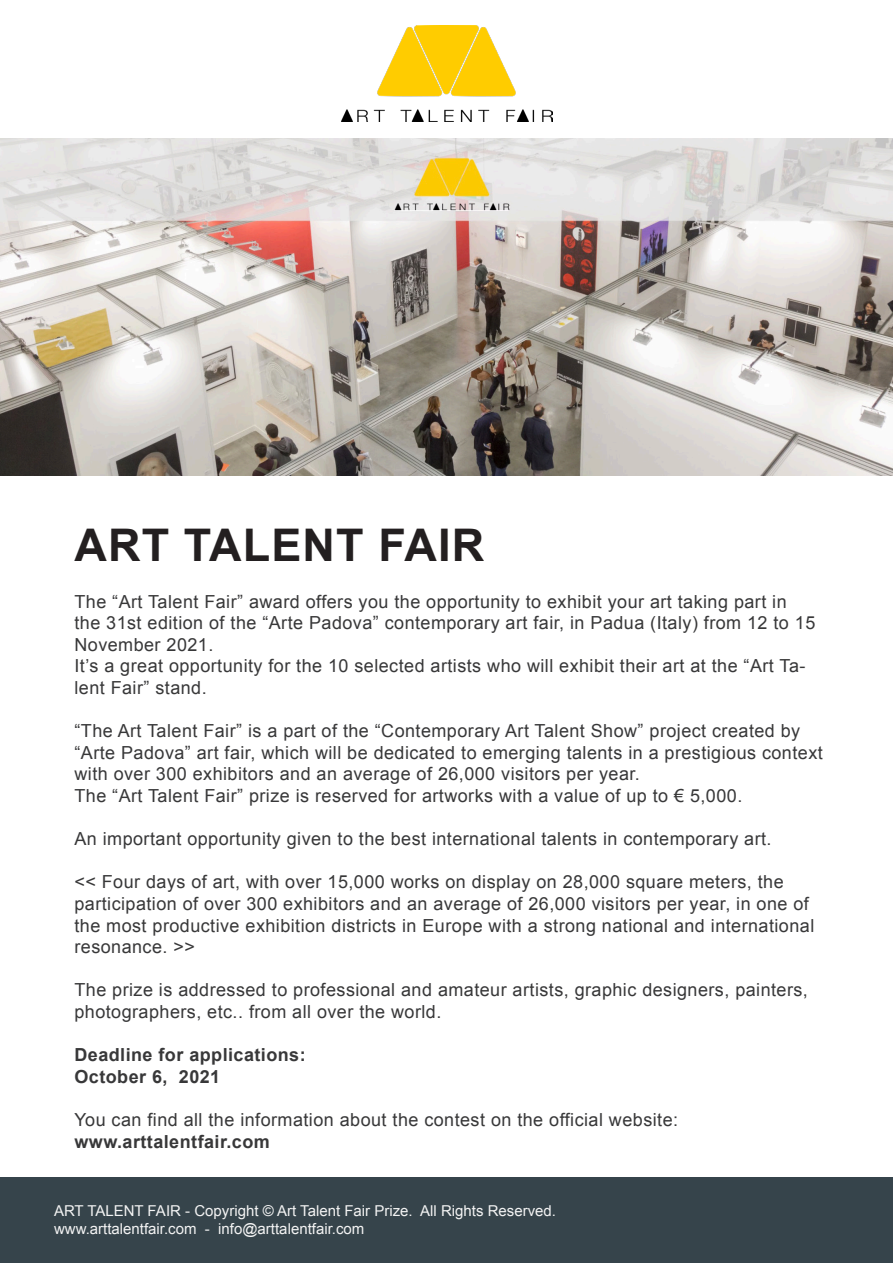
<style>
.page{position:relative;width:893px;height:1263px;background:#fff}
.page>*{position:absolute;margin:0;border:0;box-sizing:border-box;transform-origin:0 0}
.t1{font:700 45px "Arial";letter-spacing:.025em;color:#231f20}
.t2{font:18px/21.6px "Arial";letter-spacing:.025em;color:#383839}
.t3{font:700 18px "Arial";letter-spacing:.025em;color:#383839}
.t4{font:15px "Arial";color:#f3f3f3}
</style>
<div class="page">
<div style="left:0;top:1178px;width:893px;height:85px;background:#36444b"></div>
<img style="left:341px;top:25px;width:212px;height:97px">
<img style="left:0;top:139px;width:893px;height:336px">
<p class="t1" style="left:74px;top:515px;width:411px">ART TALENT FAIR</p>
<p class="t2" style="left:74px;top:591px;width:742px">The “Art Talent Fair” award offers you the opportunity to exhibit your art taking part in the 31st edition of the “Arte Padova” contemporary art fair, in Padua (Italy) from 12 to 15<br>November 2021.</p>
<p class="t2" style="left:74px;top:655px;width:732px">It’s a great opportunity for the 10 selected artists who will exhibit their art at the “Art Ta&shy;lent Fair” stand.</p>
<p class="t2" style="left:74px;top:720px;width:750px">“The Art Talent Fair” is a part of the “Contemporary Art Talent Show” project created by “Arte Padova” art fair, which will be dedicated to emerging talents in a prestigious context with over 300 exhibitors and an average of 26,000 visitors per year.</p>
<p class="t2" style="left:74px;top:785px;width:669px">The “Art Talent Fair” prize is reserved for artworks with a value of up to € 5,000.</p>
<p class="t2" style="left:74px;top:828px;width:699px">An important opportunity given to the best international talents in contemporary art.</p>
<p class="t2" style="left:74px;top:871px;width:741px">&lt;&lt; Four days of art, with over 15,000 works on display on 28,000 square meters, the participation of over 300 exhibitors and an average of 26,000 visitors per year, in one of the most productive exhibition districts in Europe with a strong national and international resonance. &gt;&gt;</p>
<p class="t2" style="left:74px;top:979px;width:735px">The prize is addressed to professional and amateur artists, graphic designers, painters, photographers, etc.. from all over the world.</p>
<p class="t3" style="left:74px;top:1043px;width:233px">Deadline for applications:</p>
<p class="t3" style="left:74px;top:1064px;width:147px">October 6, 2021</p>
<p class="t2" style="left:74px;top:1109px;width:605px">You can find all the information about the contest on the official website:</p>
<p class="t3" style="left:74px;top:1129px;width:197px">www.arttalentfair.com</p>
<p class="t4" style="left:54px;top:1200px;width:504px">ART TALENT FAIR - Copyright © Art Talent Fair Prize. All Rights Reserved.</p>
<p class="t4" style="left:54px;top:1218px;width:312px">www.arttalentfair.com - info@arttalentfair.com</p>
</div>
